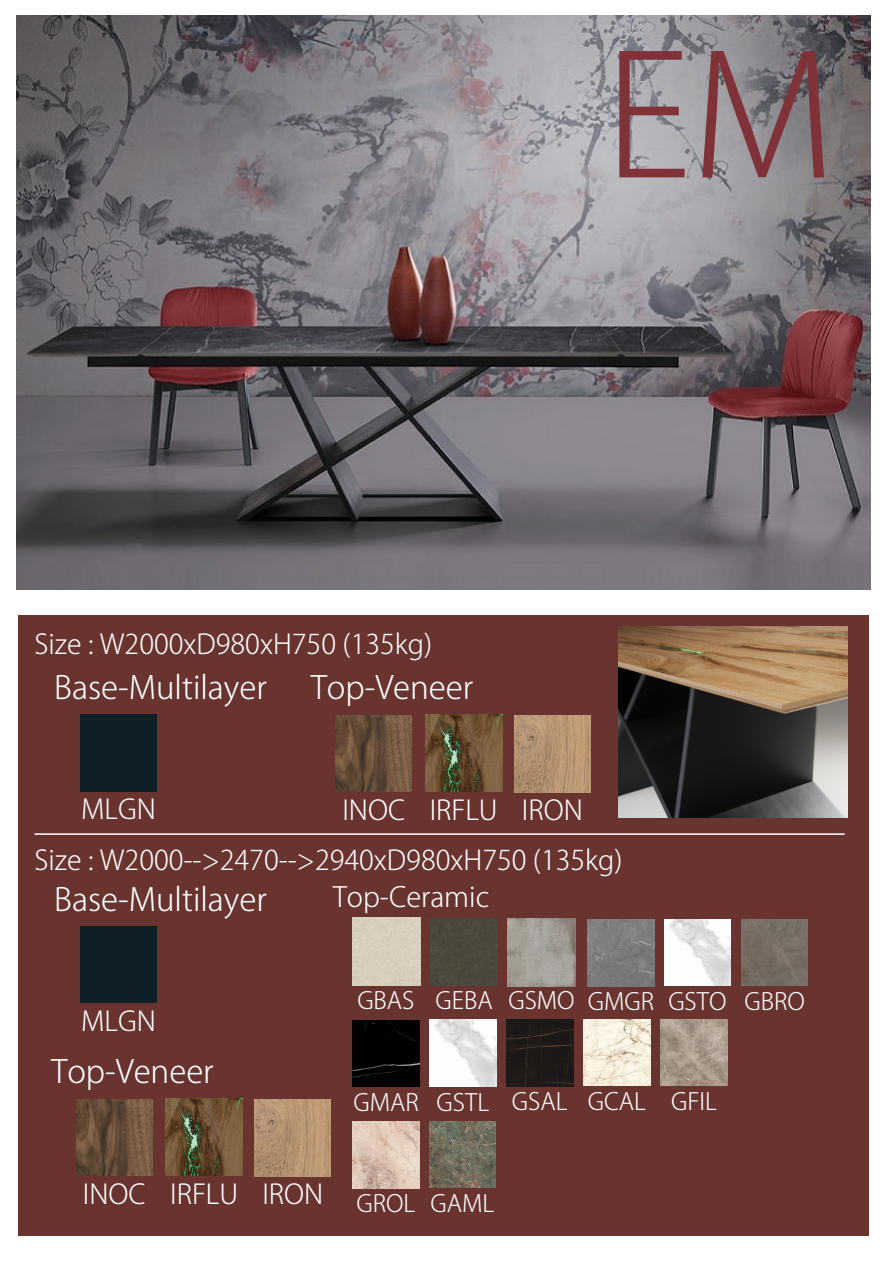
<style>
.page{position:relative;width:893px;height:1263px;background:#fff}
.page>*{position:absolute;margin:0;border:0;box-sizing:border-box;transform-origin:0 0}
.t1{font:300 166.35px "Koz Go Pro";color:#7f3238}
.t2{font:300 31.5px "Koz Go Pro";color:#fff}
.t3{font:300 27.45px "Koz Go Pro";color:#fff}
.t4{font:300 27px "Koz Go Pro";color:#fff}
.t5{font:300 23.55px "Koz Go Pro";color:#fff}
</style>
<div class="page">
<div style="left:18px;top:615px;width:850px;height:621px;background:#693430"></div>
<img style="left:16px;top:15px;width:854px;height:574px">
<img style="left:587px;top:919px;width:68px;height:67px">
<img style="left:664px;top:919px;width:67px;height:67px">
<img style="left:742px;top:919px;width:66px;height:67px">
<div style="left:353px;top:1020px;width:66px;height:67px;background:#010101"></div>
<img style="left:430px;top:1020px;width:66px;height:66px">
<img style="left:506px;top:1019px;width:67px;height:67px">
<img style="left:584px;top:1019px;width:66px;height:67px">
<img style="left:661px;top:1019px;width:66px;height:67px">
<img style="left:429px;top:1121px;width:67px;height:67px">
<img style="left:353px;top:1121px;width:66px;height:67px">
<div style="left:353px;top:918px;width:67px;height:67px;background:#d7cfbe"></div>
<div style="left:431px;top:919px;width:66px;height:66px;background:#4c473b"></div>
<img style="left:508px;top:918px;width:67px;height:68px">
<img style="left:76px;top:1099px;width:76px;height:76px">
<img style="left:166px;top:1099px;width:76px;height:76px">
<img style="left:255px;top:1100px;width:76px;height:76px">
<img style="left:336px;top:715px;width:76px;height:76px">
<img style="left:425px;top:715px;width:77px;height:76px">
<img style="left:514px;top:716px;width:76px;height:76px">
<hr style="left:34px;top:833px;width:810px;height:2px;background:#fff">
<img style="left:619px;top:627px;width:228px;height:191px">
<h1 class="t1" style="left:604px;top:8px;width:232px">EM</h1>
<p class="t4" style="left:34px;top:626px;width:399px">Size : W2000xD980xH750 (135kg)</p>
<p class="t2" style="left:54px;top:667px;width:214px">Base-Multilayer</p>
<p class="t2" style="left:311px;top:667px;width:164px">Top-Veneer</p>
<p class="t4" style="left:81px;top:792px;width:76px">MLGN</p>
<p class="t4" style="left:342px;top:792px;width:242px">INOC IRFLU IRON</p>
<p class="t4" style="left:34px;top:842px;width:590px">Size : W2000--&gt;2470--&gt;2940xD980xH750 (135kg)</p>
<p class="t2" style="left:54px;top:878px;width:214px">Base-Multilayer</p>
<p class="t3" style="left:333px;top:879px;width:158px">Top-Ceramic</p>
<p class="t4" style="left:81px;top:1003px;width:76px">MLGN</p>
<p class="t2" style="left:51px;top:1051px;width:164px">Top-Veneer</p>
<p class="t4" style="left:83px;top:1176px;width:242px">INOC IRFLU IRON</p>
<p class="t5" style="left:357px;top:985px;width:219px">GBAS GEBA GSMO</p>
<p class="t5" style="left:588px;top:986px;width:218px">GMGR GSTO GBRO</p>
<p class="t5" style="left:353px;top:1086px;width:365px">GMAR GSTL GSAL GCAL GFIL</p>
<p class="t5" style="left:357px;top:1188px;width:139px">GROL GAML</p>
</div>
